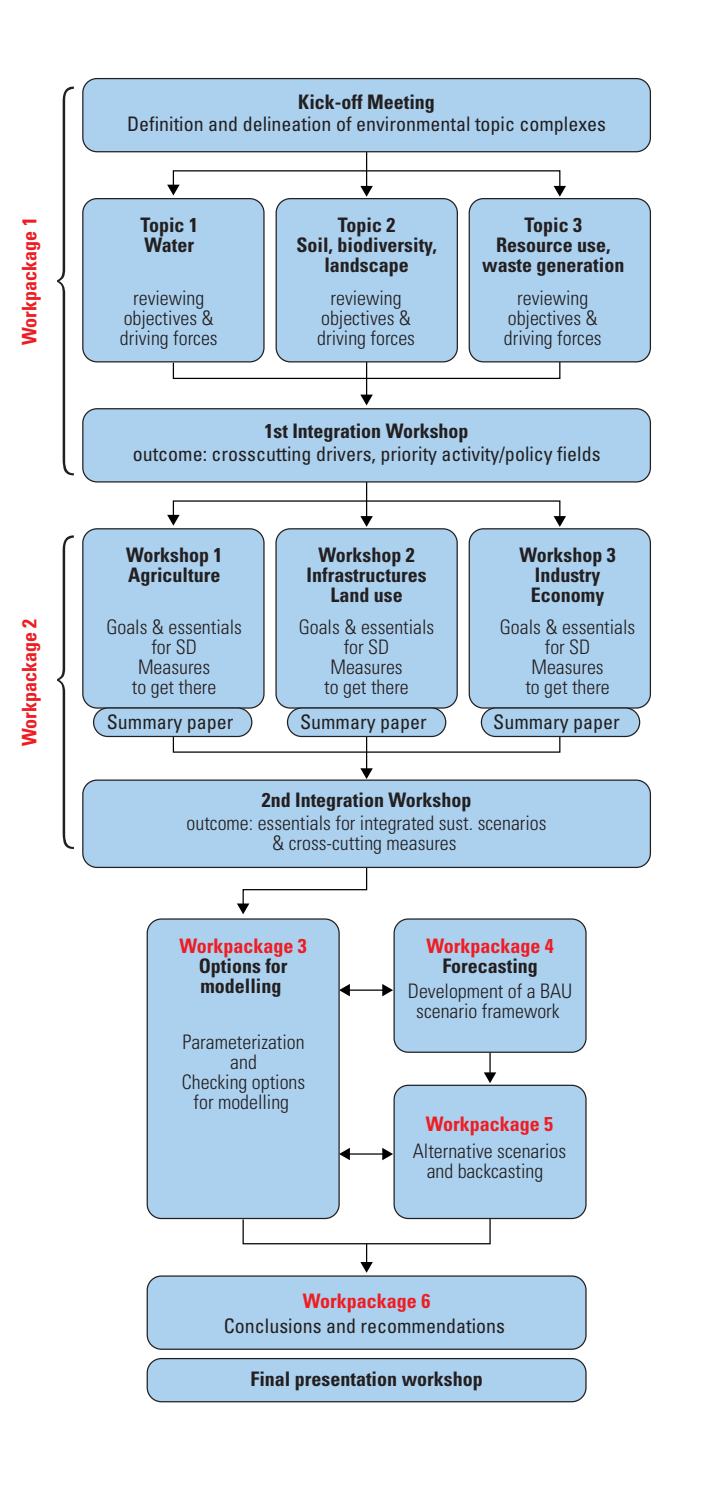
<style>
.page{position:relative;width:702px;height:1489px;background:#fff}
.page>*{position:absolute;margin:0;border:0;box-sizing:border-box;transform-origin:0 0}
.t1{font:300 condensed 20px/20px "Univers";color:#231f20;text-align:center}
.t2{font:700 condensed 20px/20px "Univers";color:#231f20;text-align:center}
.t3{font:condensed 20px "Univers";color:#231f20}
.t4{font:700 condensed 20px "Univers";color:#ee1d23}
</style>
<div class="page">
<svg style="left:57px;top:87px;width:17px;height:762px"></svg>
<hr style="left:366px;top:152px;width:1px;height:36px;background:#000">
<svg style="left:167px;top:170px;width:399px;height:27px"></svg>
<svg style="left:484px;top:1052px;width:12px;height:31px"></svg>
<hr style="left:348px;top:989px;width:36px;height:1px;background:#000">
<svg style="left:340px;top:984px;width:10px;height:12px"></svg>
<svg style="left:382px;top:984px;width:11px;height:12px"></svg>
<hr style="left:348px;top:1153px;width:36px;height:1px;background:#000">
<svg style="left:340px;top:1147px;width:10px;height:13px"></svg>
<svg style="left:382px;top:1148px;width:11px;height:12px"></svg>
<hr style="left:366px;top:482px;width:1px;height:36px;background:#000">
<svg style="left:167px;top:500px;width:399px;height:27px"></svg>
<hr style="left:366px;top:362px;width:1px;height:34px;background:#000">
<svg style="left:360px;top:394px;width:13px;height:11px"></svg>
<svg style="left:172px;top:360px;width:389px;height:19px"></svg>
<hr style="left:366px;top:736px;width:1px;height:34px;background:#000">
<svg style="left:360px;top:768px;width:13px;height:11px"></svg>
<svg style="left:172px;top:734px;width:389px;height:19px"></svg>
<svg style="left:242px;top:1216px;width:249px;height:56px"></svg>
<svg style="left:237px;top:868px;width:131px;height:46px"></svg>
<div style="left:83px;top:79px;width:567px;height:73px;background:#acd1ee;border-radius:14px"></div>
<div style="left:82px;top:78px;width:569px;height:74px;border:1px solid #231f20;border-radius:14px"></div>
<div style="left:83px;top:409px;width:567px;height:73px;background:#acd1ee;border-radius:14px"></div>
<div style="left:82px;top:408px;width:569px;height:74px;border:1px solid #231f20;border-radius:14px"></div>
<div style="left:469px;top:199px;width:181px;height:163px;background:#acd1ee;border-radius:14px"></div>
<div style="left:468px;top:198px;width:183px;height:164px;border:1px solid #231f20;border-radius:14px"></div>
<div style="left:83px;top:199px;width:181px;height:163px;background:#acd1ee;border-radius:14px"></div>
<div style="left:82px;top:198px;width:182px;height:164px;border:1px solid #231f20;border-radius:14px"></div>
<div style="left:276px;top:199px;width:181px;height:163px;background:#acd1ee;border-radius:14px"></div>
<div style="left:275px;top:198px;width:183px;height:164px;border:1px solid #231f20;border-radius:14px"></div>
<div style="left:83px;top:529px;width:181px;height:179px;background:#acd1ee;border-radius:14px"></div>
<div style="left:82px;top:528px;width:182px;height:180px;border:1px solid #231f20;border-radius:14px"></div>
<div style="left:276px;top:529px;width:181px;height:179px;background:#acd1ee;border-radius:14px"></div>
<div style="left:275px;top:528px;width:183px;height:180px;border:1px solid #231f20;border-radius:14px"></div>
<div style="left:469px;top:529px;width:181px;height:179px;background:#acd1ee;border-radius:14px"></div>
<div style="left:468px;top:528px;width:183px;height:180px;border:1px solid #231f20;border-radius:14px"></div>
<div style="left:94px;top:708px;width:158px;height:28px;background:#acd1ee;border-radius:14px"></div>
<div style="left:93px;top:707px;width:159px;height:30px;border:1px solid #231f20;border-radius:14px"></div>
<div style="left:287px;top:708px;width:158px;height:28px;background:#acd1ee;border-radius:14px"></div>
<div style="left:287px;top:707px;width:159px;height:30px;border:1px solid #231f20;border-radius:14px"></div>
<div style="left:481px;top:708px;width:158px;height:28px;background:#acd1ee;border-radius:14px"></div>
<div style="left:481px;top:707px;width:159px;height:30px;border:1px solid #231f20;border-radius:14px"></div>
<div style="left:83px;top:780px;width:567px;height:87px;background:#acd1ee;border-radius:14px"></div>
<div style="left:82px;top:779px;width:569px;height:89px;border:1px solid #231f20;border-radius:14px"></div>
<div style="left:394px;top:919px;width:192px;height:133px;background:#acd1ee;border-radius:14px"></div>
<div style="left:393px;top:918px;width:193px;height:134px;border:1px solid #231f20;border-radius:14px"></div>
<div style="left:147px;top:919px;width:192px;height:299px;background:#acd1ee;border-radius:14px"></div>
<div style="left:147px;top:918px;width:193px;height:300px;border:1px solid #231f20;border-radius:14px"></div>
<div style="left:147px;top:1275px;width:439px;height:73px;background:#acd1ee;border-radius:14px"></div>
<div style="left:147px;top:1275px;width:439px;height:74px;border:1px solid #231f20;border-radius:14px"></div>
<div style="left:147px;top:1358px;width:439px;height:43px;background:#acd1ee;border-radius:14px"></div>
<div style="left:147px;top:1357px;width:439px;height:45px;border:1px solid #231f20;border-radius:14px"></div>
<div style="left:394px;top:1085px;width:192px;height:133px;background:#acd1ee;border-radius:14px"></div>
<div style="left:393px;top:1084px;width:193px;height:134px;border:1px solid #231f20;border-radius:14px"></div>
<p class="t4" style="left:17px;top:345px;width:129px;rotate:-90deg">Workpackage 1</p>
<p class="t4" style="left:17px;top:746px;width:129px;rotate:-90deg">Workpackage 2</p>
<p class="t2" style="left:298px;top:91px;width:138px">Kick-off Meeting</p>
<p class="t3" style="left:127px;top:112px;width:480px">Definition and delineation of environmental topic complexes</p>
<p class="t2" style="left:140px;top:215px;width:59px;text-align:left">Topic 1<br>Water</p>
<p class="t1" style="left:124px;top:288px;width:91px">reviewing objectives &amp;</p>
<p class="t1" style="left:120px;top:328px;width:99px">driving forces</p>
<p class="t2" style="left:296px;top:215px;width:142px">Topic 2<br>Soil, biodiversity, landscape</p>
<p class="t1" style="left:317px;top:288px;width:99px">reviewing objectives &amp; driving forces</p>
<p class="t2" style="left:482px;top:215px;width:144px">Topic 3<br>Resource use, waste generation</p>
<p class="t1" style="left:504px;top:288px;width:99px">reviewing objectives &amp; driving forces</p>
<p class="t2" style="left:264px;top:421px;width:205px">1st Integration Workshop</p>
<p class="t3" style="left:133px;top:441px;width:469px">outcome: crosscutting drivers, priority activity/policy fields</p>
<p class="t2" style="left:126px;top:544px;width:98px;text-align:left">Workshop 1<br>Agriculture</p>
<p class="t2" style="left:519px;top:544px;width:98px">Workshop 3<br>Industry<br>Economy</p>
<p class="t2" style="left:306px;top:544px;width:121px">Workshop 2<br>Infrastructures<br>Land use</p>
<p class="t1" style="left:299px;top:617px;width:137px">Goals &amp; essentials for SD<br>Measures<br>to get there</p>
<p class="t1" style="left:499px;top:617px;width:137px">Goals &amp; essentials for SD<br>Measures<br>to get there</p>
<p class="t1" style="left:106px;top:617px;width:137px">Goals &amp; essentials for SD<br>Measures<br>to get there</p>
<p class="t3" style="left:107px;top:709px;width:128px">Summary paper</p>
<p class="t3" style="left:300px;top:709px;width:128px">Summary paper</p>
<p class="t3" style="left:493px;top:709px;width:128px">Summary paper</p>
<p class="t2" style="left:262px;top:790px;width:211px">2nd Integration Workshop</p>
<p class="t1" style="left:186px;top:812px;width:361px">outcome: essentials for integrated sust. scenarios &amp; cross-cutting measures</p>
<p class="t4" style="left:179px;top:933px;width:129px">Workpackage 3</p>
<p class="t2" style="left:199px;top:955px;width:90px;text-align:left">Options for modelling</p>
<p class="t1" style="left:182px;top:1031px;width:125px">Parameterization and<br>Checking options for modelling</p>
<p class="t4" style="left:426px;top:933px;width:129px">Workpackage 4</p>
<p class="t2" style="left:442px;top:955px;width:97px">Forecasting</p>
<p class="t1" style="left:408px;top:980px;width:166px">Development of a BAU scenario framework</p>
<p class="t4" style="left:426px;top:1111px;width:129px">Workpackage 5</p>
<p class="t1" style="left:413px;top:1140px;width:155px">Alternative scenarios and backcasting</p>
<p class="t4" style="left:303px;top:1288px;width:129px">Workpackage 6</p>
<p class="t3" style="left:224px;top:1313px;width:283px">Conclusions and recommendations</p>
<p class="t2" style="left:250px;top:1368px;width:234px">Final presentation workshop</p>
</div>
